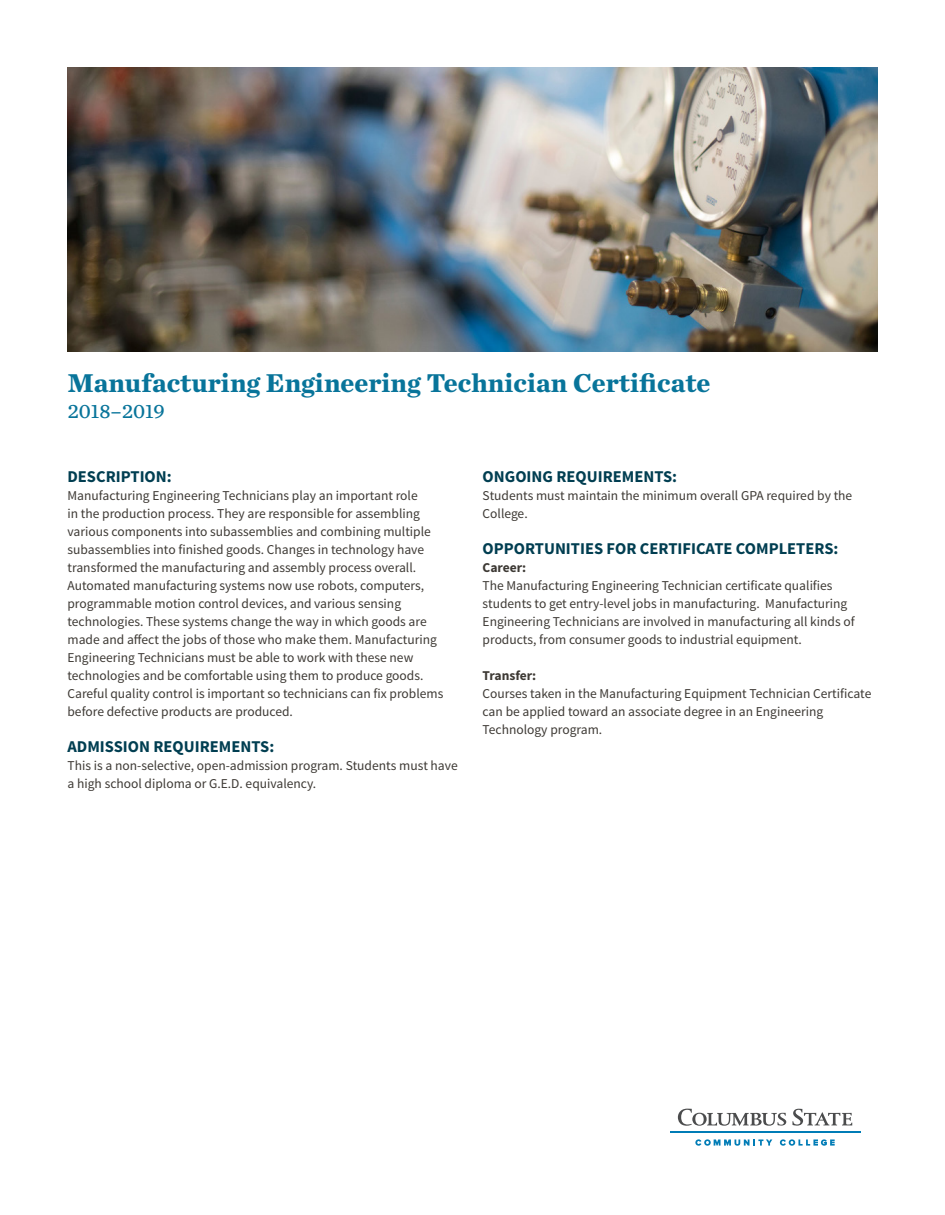
<style>
.page{position:relative;width:945px;height:1215px;background:#fff}
.page>*{position:absolute;margin:0;border:0;box-sizing:border-box;transform-origin:0 0}
.t1{font:700 27px "Chronicle Text G3";color:#08749a}
.degree_type{font:21px "Chronicle Text G3";color:#08749a}
.sub1{font:700 16.5px "Source Sans Pro";color:#013e51}
.body{font:700 16.5px "Source Sans Pro";color:#013e51}
.body-2{font:13.5px/18px "Source Sans Pro";color:#3d3934}
.sub2{font:700 13.5px "Source Sans Pro";color:#3d3934}
.s1{font-weight:700}
</style>
<div class="page">
<img style="left:68px;top:68px;width:810px;height:283px">
<svg style="left:678px;top:1109px;width:108px;height:17px"></svg>
<svg style="left:792px;top:1109px;width:60px;height:17px"></svg>
<svg style="left:695px;top:1139px;width:77px;height:7px"></svg>
<svg style="left:780px;top:1139px;width:55px;height:7px"></svg>
<hr style="left:670px;top:1132px;width:191px;height:1px;background:#007cb6">
<p class="t1" style="left:68px;top:361px;width:644px">Manufacturing Engineering Technician Certificate</p>
<p class="degree_type" style="left:68px;top:395px;width:99px">2018–2019</p>
<p class="sub1" style="left:68px;top:465px;width:106px">DESCRIPTION:</p>
<p class="body-2" style="left:68px;top:486px;width:377px">Manufacturing Engineering Technicians play an important role<br>in the production process. They are responsible for assembling various components into subassemblies and combining multiple subassemblies into finished goods. Changes in technology have transformed the manufacturing and assembly process overall.<br>Automated manufacturing systems now use robots, computers, programmable motion control devices, and various sensing technologies. These systems change the way in which goods are made and affect the jobs of those who make them. Manufacturing Engineering Technicians must be able to work with these new technologies and be comfortable using them to produce goods.<br>Careful quality control is important so technicians can fix problems before defective products are produced.</p>
<p class="body" style="left:68px;top:735px;width:208px">ADMISSION REQUIREMENTS:</p>
<p class="body-2" style="left:68px;top:756px;width:392px">This is a non-selective, open-admission program. Students must have a high school diploma or G.E.D. equivalency.</p>
<p class="sub1" style="left:483px;top:465px;width:196px">ONGOING REQUIREMENTS:</p>
<p class="body-2" style="left:483px;top:486px;width:371px">Students must maintain the minimum overall GPA required by the<br>College.</p>
<p class="sub1" style="left:483px;top:537px;width:357px">OPPORTUNITIES FOR CERTIFICATE COMPLETERS:</p>
<p class="sub2" style="left:483px;top:558px;width:45px">Career:</p>
<p class="body-2" style="left:483px;top:576px;width:374px">The Manufacturing Engineering Technician certificate qualifies students to get entry-level jobs in manufacturing. Manufacturing Engineering Technicians are involved in manufacturing all kinds of products, from consumer goods to industrial equipment.</p>
<p class="body-2" style="left:483px;top:666px;width:390px"><span class="s1">Transfer:<br></span>Courses taken in the Manufacturing Equipment Technician Certificate can be applied toward an associate degree in an Engineering Technology program.</p>
</div>
